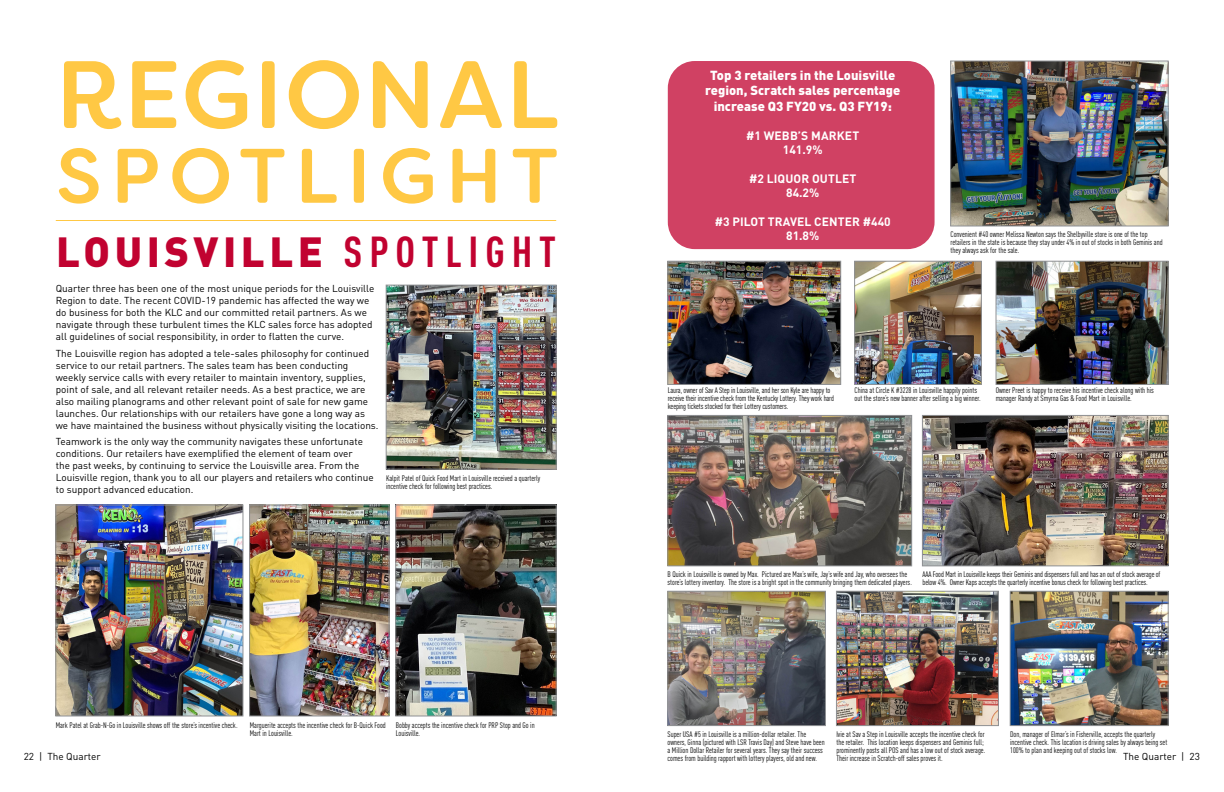
<style>
.page{position:relative;width:1224px;height:792px;background:#fff}
.page>*{position:absolute;margin:0;border:0;box-sizing:border-box;transform-origin:0 0}
.t1{font:500 95.4px "Filson Soft";letter-spacing:.02em;color:#ffc844}
.t2{font:500 77.1px "Filson Soft";letter-spacing:.12em;color:#ffc844}
.t3{font:900 41.6px "DIN Pro";letter-spacing:.11em;color:#c10230}
.t4{font:900 13px/15.6px "DIN Pro";color:#fff;text-align:center}
.t5{font:700 12px/14.4px "DIN Pro";letter-spacing:.01em;color:#fff;text-align:center}
.t6{font:10px/12px "DIN Pro";color:#000}
.t7{font:condensed 8px/8px "DIN Pro";color:#000}
.s1{font-weight:700;font-stretch:condensed;font-size:42.8px}
</style>
<div class="page">
<img style="left:58px;top:507px;width:183px;height:207px">
<div style="left:56px;top:505px;width:187px;height:211px;border:1px solid #8f9194"></div>
<hr style="left:56px;top:220px;width:500px;height:1px;background:#ffc844">
<img style="left:388px;top:287px;width:166px;height:180px">
<div style="left:386px;top:285px;width:170px;height:184px;border:1px solid #8f9194"></div>
<img style="left:251px;top:507px;width:136px;height:207px">
<div style="left:249px;top:505px;width:140px;height:211px;border:1px solid #8f9194"></div>
<img style="left:397px;top:507px;width:157px;height:207px">
<div style="left:395px;top:505px;width:161px;height:211px;border:1px solid #8f9194"></div>
<div style="left:668px;top:61px;width:267px;height:188px;background:#d04163;border-radius:27px"></div>
<img style="left:670px;top:263px;width:169px;height:120px">
<div style="left:668px;top:261px;width:173px;height:124px;border:1px solid #8f9194"></div>
<img style="left:670px;top:417px;width:240px;height:147px">
<div style="left:668px;top:415px;width:244px;height:151px;border:1px solid #8f9194"></div>
<img style="left:670px;top:593px;width:154px;height:131px">
<div style="left:668px;top:591px;width:158px;height:135px;border:1px solid #8f9194"></div>
<img style="left:998px;top:263px;width:168px;height:120px">
<div style="left:996px;top:261px;width:172px;height:124px;border:1px solid #8f9194"></div>
<img style="left:924px;top:417px;width:242px;height:147px">
<div style="left:922px;top:415px;width:246px;height:151px;border:1px solid #8f9194"></div>
<img style="left:838px;top:593px;width:159px;height:131px">
<div style="left:836px;top:591px;width:163px;height:135px;border:1px solid #8f9194"></div>
<img style="left:1012px;top:593px;width:154px;height:131px">
<div style="left:1010px;top:591px;width:158px;height:135px;border:1px solid #8f9194"></div>
<img style="left:856px;top:263px;width:124px;height:120px">
<div style="left:854px;top:261px;width:128px;height:124px;border:1px solid #8f9194"></div>
<img style="left:952px;top:63px;width:214px;height:161px">
<div style="left:950px;top:61px;width:218px;height:165px;border:1px solid #8f9194"></div>
<h1 class="t1" style="left:56px;top:33px;width:505px">REGIONAL</h1>
<h2 class="t2" style="left:56px;top:126px;width:504px">SPOTLIGHT</h2>
<h3 class="t3" style="left:56px;top:217px;width:501px">LOUISVILLE <span class="s1">SPOTLIGHT</span></h3>
<p class="t6" style="left:56px;top:282px;width:320px">Quarter three has been one of the most unique periods for the Louisville Region to date. The recent COVID-19 pandemic has affected the way we do business for both the KLC and our committed retail partners. As we navigate through these turbulent times the KLC sales force has adopted all guidelines of social responsibility, in order to flatten the curve.</p>
<p class="t6" style="left:56px;top:346px;width:324px">The Louisville region has adopted a tele-sales philosophy for continued service to our retail partners. The sales team has been conducting weekly service calls with every retailer to maintain inventory, supplies, point of sale, and all relevant retailer needs. As a best practice, we are also mailing planograms and other relevant point of sale for new game launches. Our relationships with our retailers have gone a long way as we have maintained the business without physically visiting the locations.</p>
<p class="t6" style="left:56px;top:435px;width:319px">Teamwork is the only way the community navigates these unfortunate conditions. Our retailers have exemplified the element of team over<br>the past weeks, by continuing to service the Louisville area. From the Louisville region, thank you to all our players and retailers who continue to support advanced education.</p>
<p class="t7" style="left:386px;top:474px;width:156px">Kalpit Patel of Quick Food Mart in Louisville received a quarterly incentive check for following best practices.</p>
<h3 class="t4" style="left:705px;top:65px;width:197px">Top 3 retailers in the Louisville region, Scratch sales percentage increase Q3 FY20 vs. Q3 FY19:</h3>
<h3 class="t5" style="left:746px;top:127px;width:115px">#1 WEBB’S MARKET<br>141.9%</h3>
<h3 class="t5" style="left:749px;top:170px;width:109px">#2 LIQUOR OUTLET<br>84.2%</h3>
<h3 class="t5" style="left:715px;top:213px;width:178px">#3 PILOT TRAVEL CENTER #440<br>81.8%</h3>
<p class="t7" style="left:951px;top:230px;width:213px">Convenient #40 owner Melissa Newton says the Shelbyville store is one of the top retailers in the state is because they stay under 4% in out of stocks in both Geminis and they always ask for the sale.</p>
<p class="t7" style="left:668px;top:386px;width:168px">Laura, owner of Sav A Step in Louisville, and her son Kyle are happy to receive their incentive check from the Kentucky Lottery. They work hard keeping tickets stocked for their Lottery customers.</p>
<p class="t7" style="left:855px;top:386px;width:128px">China at Circle K #3228 in Louisville happily points out the store’s new banner after selling a big winner.</p>
<p class="t7" style="left:996px;top:386px;width:160px">Owner Preet is happy to receive his incentive check along with his manager Randy at Smyrna Gas &amp; Food Mart in Louisville.</p>
<p class="t7" style="left:668px;top:569px;width:246px">B Quick in Louisville is owned by Max. Pictured are Max’s wife, Jay’s wife and Jay, who oversees the store’s lottery inventory. The store is a bright spot in the community bringing them dedicated players.</p>
<p class="t7" style="left:922px;top:569px;width:240px">AAA Food Mart in Louisville keeps their Geminis and dispensers full and has an out of stock average of below 4%. Owner Kaps accepts the quarterly incentive bonus check for following best practices.</p>
<p class="t7" style="left:250px;top:721px;width:138px">Marguerite accepts the incentive check for B-Quick Food<br>Mart in Louisville.</p>
<p class="t7" style="left:396px;top:721px;width:140px">Bobby accepts the incentive check for PRP Stop and Go in<br>Louisville.</p>
<p class="t7" style="left:56px;top:721px;width:183px">Mark Patel at Grab-N-Go in Louisville shows off the store’s incentive check.</p>
<p class="t7" style="left:668px;top:730px;width:159px">Super USA #5 in Louisville is a million-dollar retailer. The owners, Ginna (pictured with LSR Travis Day) and Steve have been a Million Dollar Retailer for several years. They say their success comes from building rapport with lottery players, old and new.</p>
<p class="t7" style="left:836px;top:730px;width:150px">Ivie at Sav a Step in Louisville accepts the incentive check for the retailer. This location keeps dispensers and Geminis full; prominently posts all POS and has a low out of stock average.<br>Their increase in Scratch-off sales proves it.</p>
<p class="t7" style="left:1010px;top:730px;width:159px">Don, manager of Elmar’s in Fisherville, accepts the quarterly incentive check. This location is driving sales by always being set<br>100% to plan and keeping out of stocks low.</p>
<p class="t6" style="left:24px;top:749px;width:78px">22 | The Quarter</p>
<p class="t6" style="left:1123px;top:749px;width:78px">The Quarter | 23</p>
</div>
